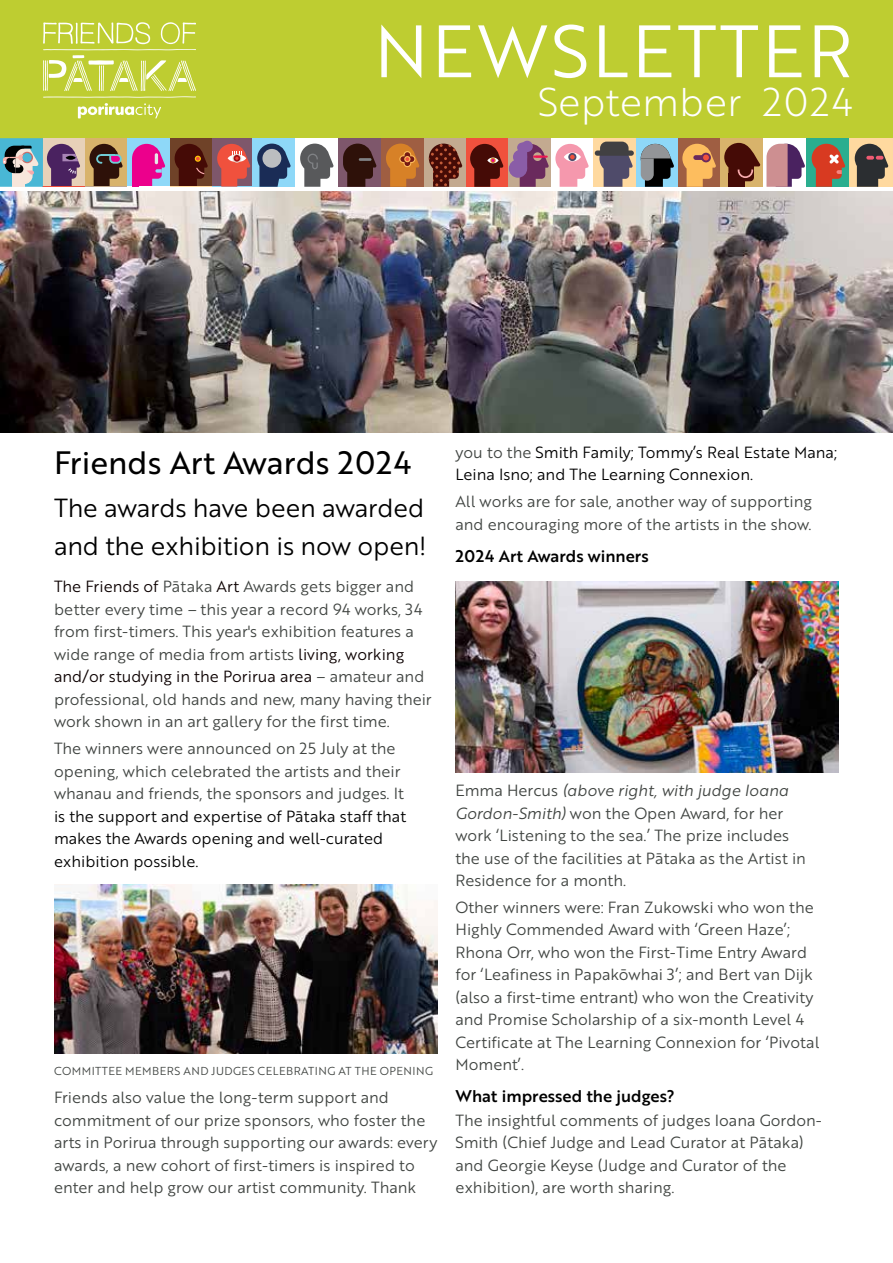
<style>
.page{position:relative;width:893px;height:1263px;background:#fff}
.page>*{position:absolute;margin:0;border:0;box-sizing:border-box;transform-origin:0 0}
.t1{font:72px "Brother 1816 Book";letter-spacing:.04em;color:#fff}
.t2{font:39px "Brother 1816 Light";color:#fff}
.t3{font:31.5px "Brother 1816 Regular";color:#000}
.t4{font:25.5px/37.5px "Brother 1816 Book";letter-spacing:-.01em;color:#000}
.t5{font:16.5px "Brother 1816 Medium";color:#000}
.t6{font:15.75px/22.5px "Brother 1816 Book";color:#404441}
.t7{font:15.75px/22.5px "Brother 1816 Book";color:#000}
.t8{font:15.75px "Brother 1816 Book Italic";color:#404441}
.t9{font:11.25px "Brother 1816 Book";letter-spacing:.04em;color:#404441}
.s1{color:#0c0000}
.s2{font-family:"Brother 1816 Book Italic"}
.s3{color:#404441}
.s4{font-family:"Brother 1816 Book"}
</style>
<div class="page">
<div style="left:0;top:0;width:893px;height:149px;background:#becd31"></div>
<div style="left:43px;top:138px;width:42px;height:49px;background:#e7d1b8"></div>
<div style="left:85px;top:138px;width:42px;height:49px;background:#d8b36b"></div>
<div style="left:127px;top:138px;width:43px;height:49px;background:#8ed8f8"></div>
<div style="left:170px;top:138px;width:42px;height:49px;background:#6f4228"></div>
<div style="left:212px;top:138px;width:41px;height:49px;background:#7e576b"></div>
<hr style="left:43px;top:187px;width:42px;height:1px;background:#f0513d">
<hr style="left:85px;top:187px;width:42px;height:1px;background:#c3aa90">
<hr style="left:170px;top:187px;width:42px;height:1px;background:#ffd99f">
<hr style="left:212px;top:187px;width:41px;height:1px;background:#8ed8f8">
<svg style="left:217px;top:144px;width:34px;height:43px"></svg>
<svg style="left:175px;top:144px;width:33px;height:43px"></svg>
<svg style="left:89px;top:144px;width:34px;height:43px"></svg>
<svg style="left:132px;top:144px;width:33px;height:43px"></svg>
<div style="left:132px;top:158px;width:7px;height:29px;background:#ec008c"></div>
<div style="left:466px;top:138px;width:42px;height:49px;background:#f0513d"></div>
<div style="left:508px;top:138px;width:43px;height:49px;background:#c3aa90"></div>
<div style="left:551px;top:138px;width:42px;height:49px;background:#fff"></div>
<div style="left:593px;top:138px;width:43px;height:49px;background:#ffd99f"></div>
<div style="left:636px;top:138px;width:43px;height:49px;background:#8ed8f8"></div>
<svg style="left:555px;top:144px;width:34px;height:43px"></svg>
<svg style="left:470px;top:144px;width:34px;height:43px"></svg>
<div style="left:509px;top:159px;width:18px;height:19px;background:#8a5da7;border-radius:50%"></div>
<div style="left:513px;top:150px;width:14px;height:14px;background:#8a5da7;border-radius:50%"></div>
<div style="left:521px;top:141px;width:12px;height:11px;background:#8a5da7;border-radius:50%"></div>
<svg style="left:599px;top:142px;width:34px;height:45px"></svg>
<div style="left:595px;top:150px;width:39px;height:6px;background:#414042;border-radius:3px"></div>
<svg style="left:641px;top:144px;width:33px;height:43px"></svg>
<svg style="left:515px;top:143px;width:34px;height:44px"></svg>
<div style="left:678px;top:138px;width:43px;height:49px;background:#9f5e42"></div>
<div style="left:721px;top:138px;width:43px;height:49px;background:#d8b36b"></div>
<div style="left:764px;top:138px;width:43px;height:49px;background:#fff"></div>
<div style="left:807px;top:138px;width:43px;height:49px;background:#2aae8f"></div>
<div style="left:850px;top:138px;width:43px;height:49px;background:#ffd99f"></div>
<svg style="left:682px;top:144px;width:34px;height:43px"></svg>
<svg style="left:766px;top:144px;width:39px;height:43px"></svg>
<svg style="left:812px;top:144px;width:33px;height:43px"></svg>
<div style="left:728px;top:174px;width:17px;height:13px;background:#450b06"></div>
<svg style="left:724px;top:143px;width:36px;height:38px"></svg>
<svg style="left:855px;top:144px;width:33px;height:43px"></svg>
<svg style="left:0;top:138px;width:80px;height:49px"></svg>
<hr style="left:252px;top:187px;width:43px;height:1px;background:#9f5e42">
<div style="left:252px;top:138px;width:43px;height:49px;background:#8ed8f8"></div>
<hr style="left:295px;top:187px;width:43px;height:1px;background:#d8b36b">
<div style="left:295px;top:138px;width:43px;height:49px;background:#fff"></div>
<div style="left:338px;top:138px;width:43px;height:49px;background:#7e576b"></div>
<hr style="left:381px;top:187px;width:43px;height:1px;background:#2aae8f">
<div style="left:381px;top:138px;width:43px;height:49px;background:#9f5e42"></div>
<hr style="left:424px;top:187px;width:42px;height:1px;background:#ffd99f">
<div style="left:424px;top:138px;width:42px;height:49px;background:#c3aa90"></div>
<svg style="left:257px;top:144px;width:34px;height:43px"></svg>
<svg style="left:429px;top:144px;width:33px;height:43px"></svg>
<svg style="left:386px;top:144px;width:34px;height:43px"></svg>
<div style="left:262px;top:149px;width:19px;height:19px;background:#bcbec0;border-radius:50%"></div>
<svg style="left:300px;top:144px;width:34px;height:43px"></svg>
<svg style="left:343px;top:144px;width:34px;height:43px"></svg>
<img style="left:0;top:191px;width:893px;height:241px">
<img style="left:54px;top:885px;width:383px;height:168px">
<svg style="left:43px;top:22px;width:153px;height:96px"></svg>
<img style="left:455px;top:581px;width:384px;height:191px">
<h1 class="t1" style="left:374px;top:-2px;width:480px">NEWSLETTER</h1>
<h2 class="t2" style="left:538px;top:74px;width:316px">September 2024</h2>
<h3 class="t3" style="left:54px;top:439px;width:359px">Friends Art Awards 2024</h3>
<h3 class="t4" style="left:54px;top:488px;width:374px">The awards have been awarded and the exhibition is now open!</h3>
<p class="t6" style="left:54px;top:575px;width:379px"><span class="s1">The Friends of</span> Pātaka <span class="s1">Art</span> Awards gets bigger and better every time <span class="s2">–</span> this year a record 94 works, 34 from first-timers. This year's exhibition features a wide range of media from artists <span class="s1">living, working and/or studying in the Porirua area</span> – amateur and professional, old hands and new, many having their work shown in an art gallery for the first time.</p>
<p class="t6" style="left:54px;top:736px;width:351px">The winners were announced on 25 July at the opening, which celebrated the artists and their whanau and friends, the sponsors and judges. It</p>
<p class="t7" style="left:54px;top:804px;width:354px">is the support and expertise of Pātaka staff that makes the Awards opening and well-curated exhibition possible.</p>
<p class="t9" style="left:54px;top:1063px;width:381px">COMMITTEE MEMBERS AND JUDGES CELEBRATING AT THE OPENING</p>
<p class="t6" style="left:54px;top:1086px;width:385px">Friends also value the long-term support and commitment of our prize sponsors, who foster the arts in Porirua through supporting our awards: every awards, a new cohort of first-timers is inspired to enter and help grow our artist community. Thank</p>
<p class="t7" style="left:455px;top:440px;width:383px"><span class="s3">you to the</span> Smith Family; Tommy’s Real Estate Mana;<br>Leina Isno; and The Learning Connexion.</p>
<p class="t6" style="left:455px;top:490px;width:358px">All works are for sale, another way of supporting and encouraging more of the artists in the show.</p>
<p class="t5" style="left:455px;top:543px;width:195px">2024 Art Awards winners</p>
<p class="t8" style="left:455px;top:779px;width:334px"><span class="s4">Emma Hercus</span> (above right, with judge Ioana</p>
<p class="t6" style="left:455px;top:801px;width:352px"><span class="s2">Gordon-Smith)</span> won the Open Award, for her work ‘Listening to the sea.’ The prize includes the use of the facilities at Pātaka as the Artist in Residence for a month.</p>
<p class="t6" style="left:455px;top:895px;width:365px">Other winners were: Fran Zukowski who won the Highly Commended Award with ‘Green Haze’; Rhona Orr, who won the First-Time Entry Award for ‘Leafiness in Papakōwhai 3’; and Bert van Dijk (also a first-time entrant) who won the Creativity and Promise Scholarship of a six-month Level 4<br>Certificate at The Learning Connexion for ‘Pivotal Moment’.</p>
<p class="t5" style="left:455px;top:1084px;width:221px">What impressed the judges?</p>
<p class="t6" style="left:455px;top:1108px;width:368px">The insightful comments of judges Ioana Gordon-Smith (Chief Judge and Lead Curator at Pātaka) and Georgie Keyse (Judge and Curator of the exhibition), are worth sharing.</p>
</div>
